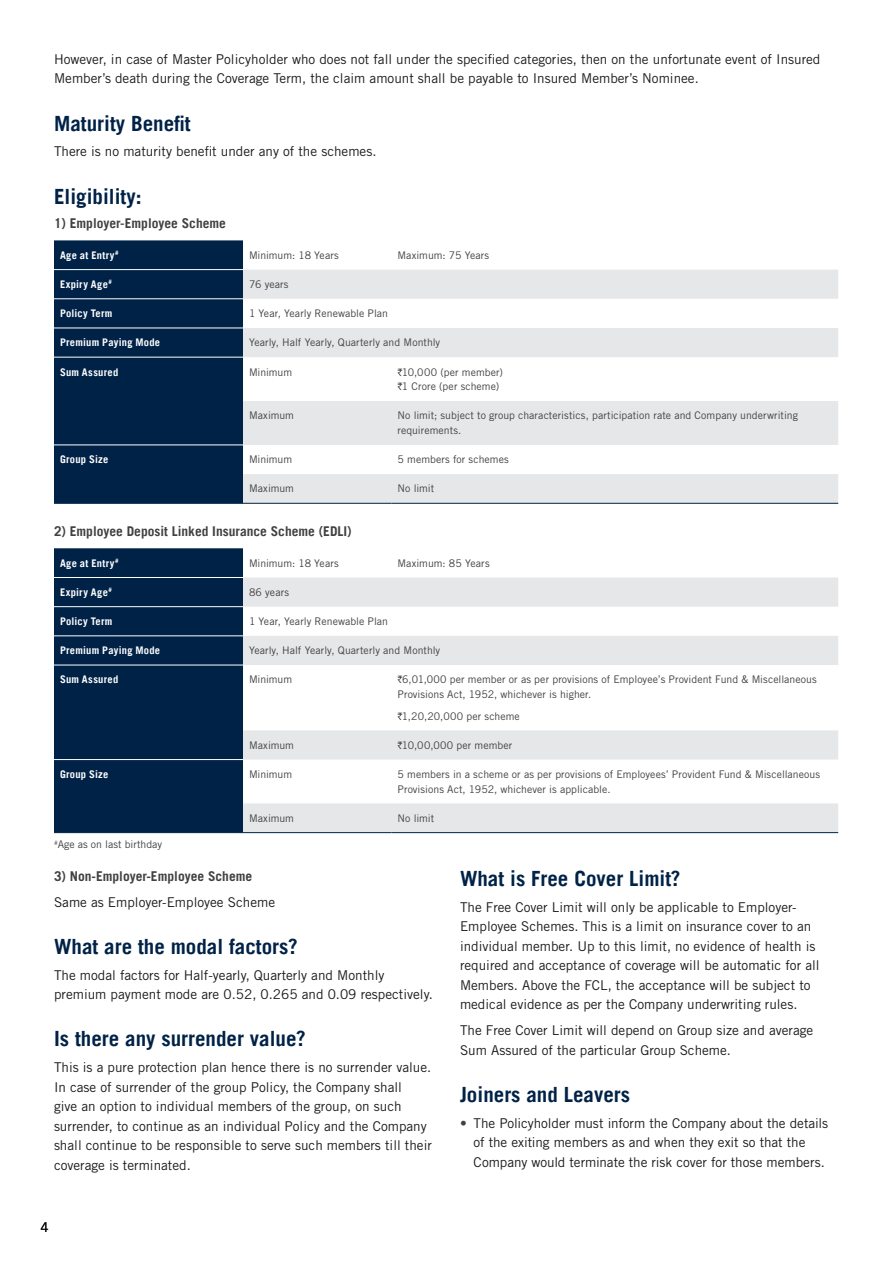
<style>
.page{position:relative;width:893px;height:1263px;background:#fff}
.page>*{position:absolute;margin:0;border:0;box-sizing:border-box;transform-origin:0 0}
.t1{font:700 21px "Trade Gothic LT";color:#002247}
.t2{font:13.5px/19.5px "Trade Gothic LT Std";color:#1c1b1c}
.t3{font:700 13.5px "Trade Gothic LT";color:#414042}
.t4{font:700 13.5px "Trade Gothic LT Std";color:#414042}
.t5{font:13.5px "Trade Gothic LT";color:#000}
.t6{font:10.5px/14.7px "Trade Gothic LT Std";letter-spacing:.005em;color:#414042}
.t7{font:700 10.5px "Trade Gothic LT";letter-spacing:.025em;color:#fff}
.s1{font-family:"Rupee"}
.s2{font-weight:700;color:#414042}
</style>
<div class="page">
<div style="left:54px;top:240px;width:189px;height:263px;background:#002247"></div>
<svg style="left:243px;top:270px;width:595px;height:233px;fill:#e6e7e8"></svg>
<hr style="left:54px;top:269px;width:189px;height:1px;background:#fff">
<hr style="left:54px;top:298px;width:189px;height:1px;background:#fff">
<hr style="left:54px;top:328px;width:189px;height:1px;background:#fff">
<hr style="left:54px;top:357px;width:189px;height:1px;background:#fff">
<hr style="left:54px;top:444px;width:189px;height:1px;background:#fff">
<hr style="left:54px;top:503px;width:189px;height:1px;background:#002247">
<hr style="left:243px;top:503px;width:149px;height:1px;background:#002247">
<hr style="left:392px;top:503px;width:446px;height:1px;background:#002247">
<div style="left:54px;top:548px;width:189px;height:284px;background:#002247"></div>
<svg style="left:243px;top:577px;width:595px;height:255px"></svg>
<hr style="left:54px;top:577px;width:189px;height:1px;background:#fff">
<hr style="left:54px;top:606px;width:189px;height:1px;background:#fff">
<hr style="left:54px;top:635px;width:189px;height:1px;background:#fff">
<hr style="left:54px;top:665px;width:189px;height:1px;background:#fff">
<hr style="left:54px;top:759px;width:189px;height:1px;background:#fff">
<hr style="left:54px;top:832px;width:189px;height:1px;background:#002247">
<hr style="left:243px;top:832px;width:149px;height:1px;background:#002247">
<hr style="left:392px;top:832px;width:446px;height:1px;background:#002247">
<p class="t2" style="left:54px;top:49px;width:768px">However, in case of Master Policyholder who does not fall under the specified categories, then on the unfortunate event of Insured<br>Member’s death during the Coverage Term, the claim amount shall be payable to Insured Member’s Nominee.</p>
<h1 class="t1" style="left:54px;top:110px;width:138px">Maturity Benefit</h1>
<p class="t2" style="left:54px;top:142px;width:324px">There is no maturity benefit under any of the schemes.</p>
<h1 class="t1" style="left:54px;top:183px;width:89px">Eligibility:</h1>
<p class="t3" style="left:54px;top:215px;width:173px">1) Employer-Employee Scheme</p>
<p class="t7" style="left:60px;top:249px;width:60px">Age at Entry<sup>#</sup></p>
<p class="t6" style="left:249px;top:248px;width:91px">Minimum: 18 Years</p>
<p class="t6" style="left:398px;top:248px;width:93px">Maximum: 75 Years</p>
<p class="t7" style="left:60px;top:278px;width:53px">Expiry Age<sup>#</sup></p>
<p class="t6" style="left:249px;top:277px;width:41px">76 years</p>
<p class="t7" style="left:60px;top:307px;width:54px">Policy Term</p>
<p class="t6" style="left:249px;top:306px;width:140px">1 Year, Yearly Renewable Plan</p>
<p class="t7" style="left:60px;top:336px;width:102px">Premium Paying Mode</p>
<p class="t6" style="left:249px;top:335px;width:193px">Yearly, Half Yearly, Quarterly and Monthly</p>
<p class="t7" style="left:60px;top:365px;width:60px">Sum Assured</p>
<p class="t6" style="left:249px;top:364px;width:45px">Minimum</p>
<p class="t6" style="left:398px;top:364px;width:107px"><span class="s1">`</span>10,000 (per member) <span class="s1">`</span>1 Crore (per scheme)</p>
<p class="t6" style="left:249px;top:408px;width:47px">Maximum</p>
<p class="t6" style="left:398px;top:408px;width:402px">No limit; subject to group characteristics, participation rate and Company underwriting requirements.</p>
<p class="t7" style="left:60px;top:453px;width:50px">Group Size</p>
<p class="t6" style="left:249px;top:452px;width:45px">Minimum</p>
<p class="t6" style="left:398px;top:452px;width:113px">5 members for schemes</p>
<p class="t6" style="left:249px;top:481px;width:47px">Maximum</p>
<p class="t6" style="left:398px;top:481px;width:38px">No limit</p>
<p class="t3" style="left:54px;top:523px;width:299px">2) Employee Deposit Linked Insurance Scheme (EDLI)</p>
<p class="t7" style="left:60px;top:556px;width:60px">Age at Entry<sup>#</sup></p>
<p class="t6" style="left:249px;top:555px;width:91px">Minimum: 18 Years</p>
<p class="t6" style="left:398px;top:555px;width:94px">Maximum: 85 Years</p>
<p class="t7" style="left:60px;top:586px;width:53px">Expiry Age<sup>#</sup></p>
<p class="t6" style="left:249px;top:585px;width:42px">86 years</p>
<p class="t7" style="left:60px;top:615px;width:54px">Policy Term</p>
<p class="t6" style="left:249px;top:614px;width:140px">1 Year, Yearly Renewable Plan</p>
<p class="t7" style="left:60px;top:644px;width:102px">Premium Paying Mode</p>
<p class="t6" style="left:249px;top:643px;width:193px">Yearly, Half Yearly, Quarterly and Monthly</p>
<p class="t7" style="left:60px;top:673px;width:60px">Sum Assured</p>
<p class="t6" style="left:249px;top:672px;width:45px">Minimum</p>
<p class="t6" style="left:398px;top:672px;width:421px"><span class="s1">`</span>6,01,000 per member or as per provisions of Employee’s Provident Fund &amp; Miscellaneous<br>Provisions Act, 1952, whichever is higher.</p>
<p class="t6" style="left:398px;top:708px;width:124px"><span class="s1">`</span>1,20,20,000 per scheme</p>
<p class="t6" style="left:249px;top:737px;width:47px">Maximum</p>
<p class="t6" style="left:398px;top:737px;width:116px"><span class="s1">`</span>10,00,000 per member</p>
<p class="t7" style="left:60px;top:768px;width:50px">Group Size</p>
<p class="t6" style="left:249px;top:767px;width:45px">Minimum</p>
<p class="t6" style="left:398px;top:767px;width:424px">5 members in a scheme or as per provisions of Employees’ Provident Fund &amp; Miscellaneous<br>Provisions Act, 1952, whichever is applicable.</p>
<p class="t6" style="left:249px;top:811px;width:47px">Maximum</p>
<p class="t6" style="left:398px;top:811px;width:38px">No limit</p>
<p class="t6" style="left:54px;top:837px;width:110px"><sup>#</sup>Age as on last birthday</p>
<p class="t4" style="left:54px;top:867px;width:200px">3) Non-Employer-Employee Scheme</p>
<p class="t2" style="left:54px;top:892px;width:223px">Same as Employer-Employee Scheme</p>
<h1 class="t1" style="left:54px;top:933px;width:245px">What are the modal factors?</h1>
<p class="t2" style="left:54px;top:965px;width:380px">The modal factors for Half-yearly, Quarterly and Monthly premium payment mode are 0.52, 0.265 and 0.09 respectively.</p>
<h1 class="t1" style="left:54px;top:1026px;width:253px">Is there any surrender value?</h1>
<p class="t2" style="left:54px;top:1057px;width:379px">This is a pure protection plan hence there is no surrender value.<br>In case of surrender of the group Policy, the Company shall<br>give an option to individual members of the group, on such surrender, to continue as an individual Policy and the Company shall continue to be responsible to serve such members till their coverage is terminated.</p>
<h1 class="t1" style="left:460px;top:866px;width:222px">What is Free Cover Limit?</h1>
<p class="t2" style="left:460px;top:897px;width:361px">The Free Cover Limit will only be applicable to Employer-Employee Schemes. This is a limit on insurance cover to an individual member. Up to this limit, no evidence of health is required and acceptance of coverage will be automatic for all Members. Above the FCL, the acceptance will be subject to medical evidence as per the Company underwriting rules.</p>
<p class="t2" style="left:460px;top:1020px;width:355px">The Free Cover Limit will depend on Group size and average<br>Sum Assured of the particular Group Scheme.</p>
<h1 class="t1" style="left:460px;top:1082px;width:172px">Joiners and Leavers</h1>
<p class="t2" style="left:473px;top:1113px;width:356px;text-indent:-14px"><span class="s2">•</span> The Policyholder must inform the Company about the details of the exiting members as and when they exit so that the<br>Company would terminate the risk cover for those members.</p>
<p class="t5" style="left:40px;top:1219px;width:10px">4</p>
</div>
